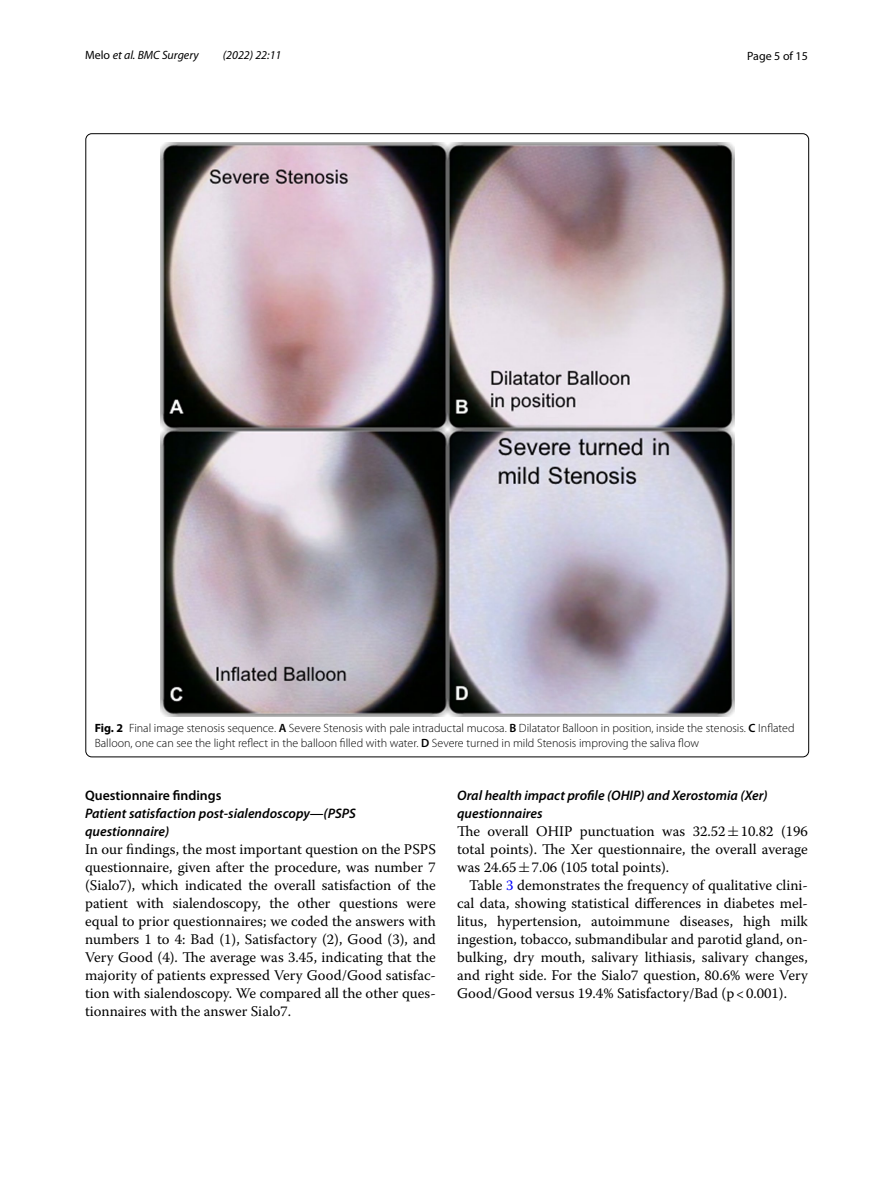
<style>
.page{position:relative;width:893px;height:1187px;background:#fff}
.page>*{position:absolute;margin:0;border:0;box-sizing:border-box;transform-origin:0 0}
.t1{font:14.7px/18px "Warnock Pro";color:#000;text-align:justify}
.t2{font:italic 600 13.8px/18px "Myriad Pro";color:#000}
.t3{font:600 13.8px "Myriad Pro";color:#000}
.t4{font:300 12px/15px "Myriad Pro";color:#000}
.t5{font:italic 12px "Myriad Pro";color:#000}
.t6{font:12px "Myriad Pro";color:#000}
.s1{font-style:normal}
.s2{font-weight:700}
.s3{font-weight:600}
.s4{font-family:"MTSY"}
.s5{color:#00f}
</style>
<div class="page">
<img style="left:160px;top:143px;width:574px;height:573px">
<p class="t5" style="left:85px;top:48px;width:115px"><span class="s1">Melo</span> et al. BMC Surgery</p>
<p class="t5" style="left:223px;top:48px;width:60px">(2022) 22:11</p>
<p class="t6" style="left:747px;top:48px;width:62px">Page 5 of 15</p>
<p class="t4" style="left:95px;top:720px;width:701px"><span class="s2">Fig. 2</span> Final image stenosis sequence. <span class="s3">A</span> Severe Stenosis with pale intraductal mucosa. <span class="s3">B</span> Dilatator Balloon in position, inside the stenosis. <span class="s3">C</span> Inflated<br>Balloon, one can see the light reflect in the balloon filled with water. <span class="s3">D</span> Severe turned in mild Stenosis improving the saliva flow</p>
<p class="t3" style="left:85px;top:786px;width:138px">Questionnaire findings</p>
<p class="t2" style="left:85px;top:803px;width:273px">Patient satisfaction post‑sialendoscopy—(PSPS questionnaire)</p>
<p class="t1" style="left:85px;top:839px;width:352px">In our findings, the most important question on the PSPS questionnaire, given after the procedure, was number 7 (Sialo7), which indicated the overall satisfaction of the patient with sialendoscopy, the other questions were equal to prior questionnaires; we coded the answers with numbers 1 to 4: Bad (1), Satisfactory (2), Good (3), and Very Good (4). The average was 3.45, indicating that the majority of patients expressed Very Good/Good satisfac&shy;tion with sialendoscopy. We compared all the other ques&shy;tionnaires with the answer Sialo7.</p>
<p class="t2" style="left:457px;top:785px;width:312px">Oral health impact profile (OHIP) and Xerostomia (Xer) questionnaires</p>
<p class="t1" style="left:457px;top:821px;width:352px">The overall OHIP punctuation was 32.52<span class="s4">±</span>10.82 (196 total points). The Xer questionnaire, the overall average was 24.65<span class="s4">±</span>7.06 (105 total points).</p>
<p class="t1" style="left:457px;top:875px;width:352px;text-indent:12px">Table <span class="s5">3</span> demonstrates the frequency of qualitative clini&shy;cal data, showing statistical differences in diabetes mel&shy;litus, hypertension, autoimmune diseases, high milk ingestion, tobacco, submandibular and parotid gland, on&shy;bulking, dry mouth, salivary lithiasis, salivary changes, and right side. For the Sialo7 question, 80.6% were Very Good/Good versus 19.4% Satisfactory/Bad (p&lt;0.001).</p>
</div>
